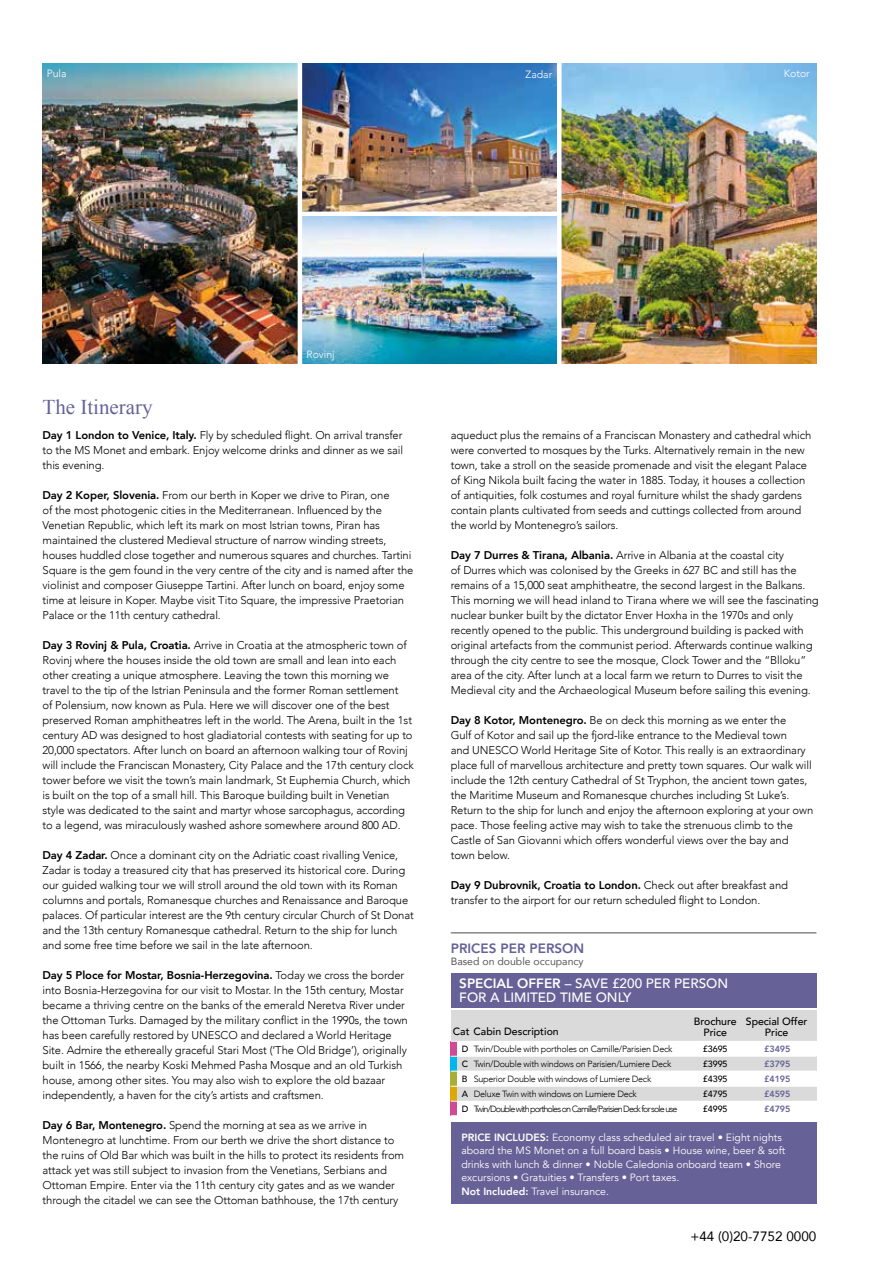
<style>
.page{position:relative;width:893px;height:1263px;background:#fff}
.page>*{position:absolute;margin:0;border:0;box-sizing:border-box;transform-origin:0 0}
.t1{font:21px "Times New Roman";color:#666297}
.t2{font:500 13.5px/14.2px "Avenir";color:#fff}
.t3{font:13.5px "Avenir";color:#000}
.t4{font:800 13.5px "Avenir";color:#666297}
.t5{font:300 11.25px/15px "Avenir";letter-spacing:-.01em;color:#000}
.t6{font:10.5px/13.5px "Avenir";color:#fff}
.t7{font:500 10.5px/10.5px "Avenir";color:#000;text-align:center}
.t8{font:10.5px "Avenir";color:#575756}
.t9{font:300 10.5px "Avenir";color:#fff}
.t10{font:300 9px/15px "Avenir";letter-spacing:-.03em;color:#000}
.t11{font:500 9px/15px "Avenir";letter-spacing:-.01em;color:#000;text-align:justify}
.t12{font:800 9px/15px "Avenir";letter-spacing:-.01em;color:#666297;text-align:justify}
.s1{font-weight:800}
.s2{font-weight:500}
</style>
<div class="page">
<img style="left:302px;top:64px;width:255px;height:300px">
<img style="left:562px;top:64px;width:254px;height:300px">
<img style="left:43px;top:64px;width:255px;height:300px">
<hr style="left:451px;top:932px;width:365px;height:1px;background:#878787">
<div style="left:451px;top:1056px;width:365px;height:15px;background:#dadada"></div>
<div style="left:451px;top:1086px;width:365px;height:15px;background:#dadada"></div>
<div style="left:451px;top:1010px;width:365px;height:31px;background:#dadada"></div>
<div style="left:451px;top:1041px;width:6px;height:15px;background:#d14a95"></div>
<hr style="left:451px;top:1041px;width:365px;height:1px;background:#fff">
<div style="left:451px;top:1056px;width:6px;height:15px;background:#00b6ed"></div>
<div style="left:451px;top:1071px;width:6px;height:15px;background:#a8ae38"></div>
<div style="left:451px;top:1086px;width:6px;height:15px;background:#dca804"></div>
<div style="left:451px;top:1101px;width:6px;height:15px;background:#d14a95"></div>
<hr style="left:451px;top:1056px;width:365px;height:1px;background:#fff">
<hr style="left:451px;top:1071px;width:365px;height:1px;background:#fff">
<hr style="left:451px;top:1086px;width:366px;height:1px;background:#fff">
<hr style="left:451px;top:1101px;width:368px;height:1px;background:#fff">
<hr style="left:451px;top:1115px;width:365px;height:1px;background:#fff">
<div style="left:451px;top:1122px;width:365px;height:82px;background:#666297"></div>
<div style="left:451px;top:973px;width:365px;height:34px;background:#666297"></div>
<img style="left:302px;top:64px;width:254px;height:148px">
<hr style="left:300px;top:212px;width:260px;height:4px;background:#fff">
<p class="t9" style="left:47px;top:67px;width:21px">Pula</p>
<p class="t9" style="left:526px;top:68px;width:28px">Zadar</p>
<p class="t9" style="left:784px;top:67px;width:27px">Kotor</p>
<h1 class="t1" style="left:43px;top:393px;width:112px">The Itinerary</h1>
<p class="t9" style="left:306px;top:348px;width:30px">Rovinj</p>
<p class="t5" style="left:43px;top:427px;width:362px;text-align:justify"><span class="s1">Day 1 London to Venice, Italy.</span> Fly by scheduled flight. On arrival transfer to the MS Monet and embark. Enjoy welcome drinks and dinner as we sail this evening.</p>
<p class="t5" style="left:43px;top:487px;width:372px"><span class="s1">Day 2 Koper, Slovenia.</span> From our berth in Koper we drive to Piran, one<br>of the most photogenic cities in the Mediterranean. Influenced by the Venetian Republic, which left its mark on most Istrian towns, Piran has maintained the clustered Medieval structure of narrow winding streets, houses huddled close together and numerous squares and churches. Tartini Square is the gem found in the very centre of the city and is named after the violinist and composer Giuseppe Tartini. After lunch on board, enjoy some time at leisure in Koper. Maybe visit Tito Square, the impressive Praetorian Palace or the 11th century cathedral.</p>
<p class="t5" style="left:43px;top:637px;width:373px"><span class="s1">Day 3 Rovinj &amp; Pula, Croatia.</span> Arrive in Croatia at the atmospheric town of Rovinj where the houses inside the old town are small and lean into each other creating a unique atmosphere. Leaving the town this morning we travel to the tip of the Istrian Peninsula and the former Roman settlement<br>of Polensium, now known as Pula. Here we will discover one of the best preserved Roman amphitheatres left in the world. The Arena, built in the 1st century AD was designed to host gladiatorial contests with seating for up to 20,000 spectators. After lunch on board an afternoon walking tour of Rovinj will include the Franciscan Monastery, City Palace and the 17th century clock tower before we visit the town’s main landmark, St Euphemia Church, which is built on the top of a small hill. This Baroque building built in Venetian style was dedicated to the saint and martyr whose sarcophagus, according to a legend, was miraculously washed ashore somewhere around 800 AD.</p>
<p class="t5" style="left:43px;top:847px;width:373px"><span class="s1">Day 4 Zadar.</span> Once a dominant city on the Adriatic coast rivalling Venice, Zadar is today a treasured city that has preserved its historical core. During our guided walking tour we will stroll around the old town with its Roman columns and portals, Romanesque churches and Renaissance and Baroque palaces. Of particular interest are the 9th century circular Church of St Donat and the 13th century Romanesque cathedral. Return to the ship for lunch and some free time before we sail in the late afternoon.</p>
<p class="t5" style="left:43px;top:967px;width:367px"><span class="s1">Day 5 Ploce for Mostar, Bosnia-Herzegovina.</span> Today we cross the border into Bosnia-Herzegovina for our visit to Mostar. In the 15th century, Mostar became a thriving centre on the banks of the emerald Neretva River under the Ottoman Turks. Damaged by the military conflict in the 1990s, the town has been carefully restored by UNESCO and declared a World Heritage Site. Admire the ethereally graceful Stari Most (‘The Old Bridge’), originally built in 1566, the nearby Koski Mehmed Pasha Mosque and an old Turkish house, among other sites. You may also wish to explore the old bazaar independently, a haven for the city’s artists and craftsmen.</p>
<p class="t5" style="left:43px;top:1117px;width:363px"><span class="s1">Day 6 Bar, Montenegro.</span> Spend the morning at sea as we arrive in Montenegro at lunchtime. From our berth we drive the short distance to the ruins of Old Bar which was built in the hills to protect its residents from attack yet was still subject to invasion from the Venetians, Serbians and Ottoman Empire. Enter via the 11th century city gates and as we wander through the citadel we can see the Ottoman bathhouse, the 17th century</p>
<p class="t5" style="left:451px;top:427px;width:362px">aqueduct plus the remains of a Franciscan Monastery and cathedral which were converted to mosques by the Turks. Alternatively remain in the new town, take a stroll on the seaside promenade and visit the elegant Palace of King Nikola built facing the water in 1885. Today, it houses a collection of antiquities, folk costumes and royal furniture whilst the shady gardens contain plants cultivated from seeds and cuttings collected from around the world by Montenegro’s sailors.</p>
<p class="t5" style="left:451px;top:547px;width:370px"><span class="s1">Day 7 Durres &amp; Tirana, Albania.</span> Arrive in Albania at the coastal city<br>of Durres which was colonised by the Greeks in 627 BC and still has the remains of a 15,000 seat amphitheatre, the second largest in the Balkans.<br>This morning we will head inland to Tirana where we will see the fascinating nuclear bunker built by the dictator Enver Hoxha in the 1970s and only recently opened to the public. This underground building is packed with original artefacts from the communist period. Afterwards continue walking through the city centre to see the mosque, Clock Tower and the “Blloku” area of the city. After lunch at a local farm we return to Durres to visit the Medieval city and the Archaeological Museum before sailing this evening.</p>
<p class="t5" style="left:451px;top:712px;width:364px"><span class="s1">Day 8 Kotor, Montenegro.</span> Be on deck this morning as we enter the<br>Gulf of Kotor and sail up the fjord-like entrance to the Medieval town<br>and UNESCO World Heritage Site of Kotor. This really is an extraordinary place full of marvellous architecture and pretty town squares. Our walk will include the 12th century Cathedral of St Tryphon, the ancient town gates, the Maritime Museum and Romanesque churches including St Luke’s.<br>Return to the ship for lunch and enjoy the afternoon exploring at your own pace. Those feeling active may wish to take the strenuous climb to the Castle of San Giovanni which offers wonderful views over the bay and town below.</p>
<p class="t5" style="left:451px;top:877px;width:339px"><span class="s1">Day 9 Dubrovnik, Croatia to London.</span> Check out after breakfast and transfer to the airport for our return scheduled flight to London.</p>
<p class="t4" style="left:451px;top:938px;width:135px">PRICES PER PERSON</p>
<p class="t8" style="left:451px;top:953px;width:134px">Based on double occupancy</p>
<p class="t2" style="left:459px;top:975px;width:270px"><span class="s1">SPECIAL OFFER</span> – SAVE £200 PER PERSON<br>FOR A LIMITED TIME ONLY</p>
<p class="t7" style="left:453px;top:1025px;width:107px">Cat Cabin Description</p>
<p class="t7" style="left:694px;top:1016px;width:44px">Brochure<br>Price</p>
<p class="t7" style="left:746px;top:1016px;width:63px">Special Offer<br>Price</p>
<p class="t11" style="left:703px;top:1041px;width:26px">£3695 £3995 £4395 £4795 £4995</p>
<p class="t12" style="left:764px;top:1041px;width:28px">£3495 £3795 £4195 £4595 £4795</p>
<p class="t6" style="left:461px;top:1130px;width:325px"><span class="s1">PRICE INCLUDES:</span> Economy class scheduled air travel • Eight nights aboard the MS Monet on a full board basis • House wine, beer &amp; soft drinks with lunch &amp; dinner • Noble Caledonia onboard team • Shore excursions • Gratuities • Transfers • Port taxes.<br><span class="s1">Not Included:</span> Travel insurance.</p>
<p class="t10" style="left:462px;top:1041px;width:217px"><span class="s2">D</span> Twin/Double with portholes on Camille/Parisien Deck <span class="s2">C</span> Twin/Double with windows on Parisien/Lumiere Deck <span class="s2">B</span> Superior Double with windows of Lumiere Deck<br><span class="s2">A</span> Deluxe Twin with windows on Lumiere Deck<br><span class="s2">D</span> Twin/Double with portholes on Camille/Parisien Deck for sole use</p>
<p class="t3" style="left:690px;top:1226px;width:128px">+44 (0)20-7752 0000</p>
</div>
